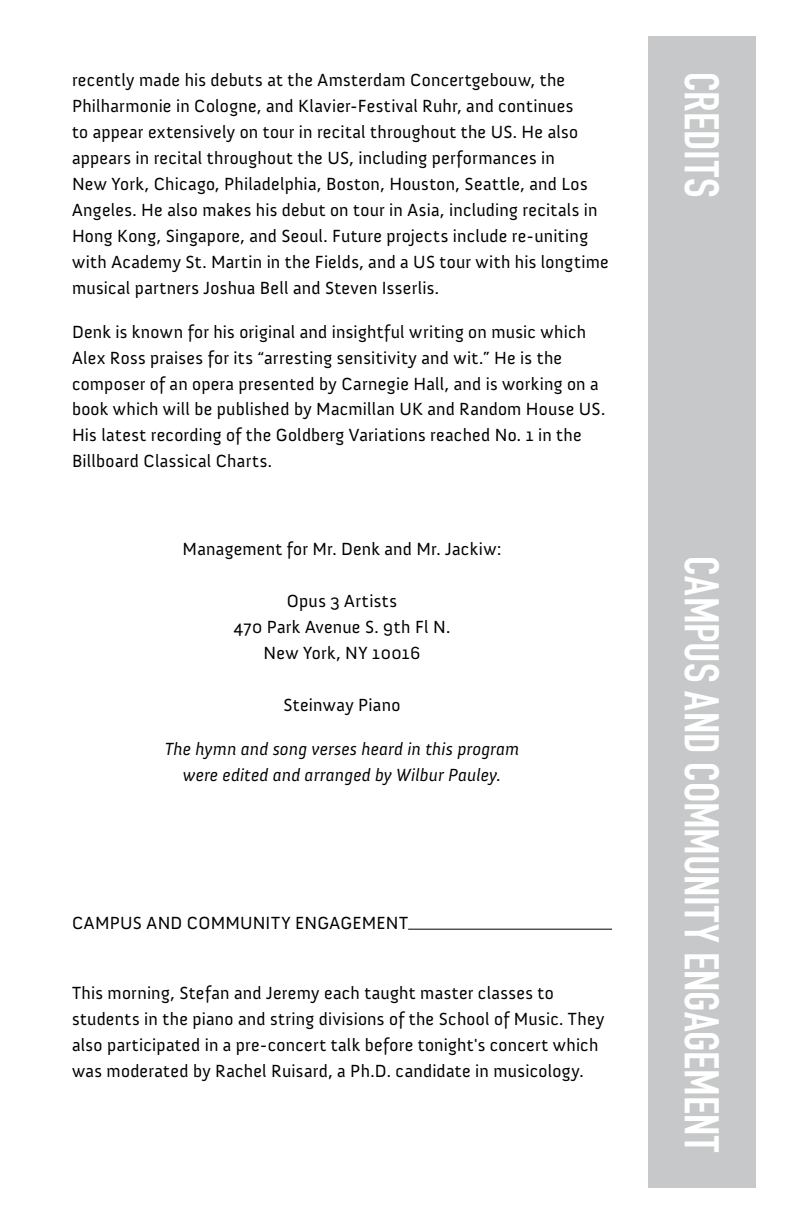
<style>
.page{position:relative;width:792px;height:1224px;background:#fff}
.page>*{position:absolute;margin:0;border:0;box-sizing:border-box;transform-origin:0 0}
.t1{font:700 48px "DIN Condensed";color:#fff}
.t2{font:18px/26px "Anivers";letter-spacing:.015em;color:#000}
.t3{font:italic 18px/26px "Anivers";letter-spacing:.01em;color:#000;text-align:center}
</style>
<div class="page">
<div style="left:648px;top:36px;width:108px;height:1152px;background:#c6c8ca"></div>
<hr style="left:408px;top:929px;width:204px;height:1px;background:#000">
<p class="t2" style="left:72px;top:67px;width:538px">recently made his debuts at the Amsterdam Concertgebouw, the Philharmonie in Cologne, and Klavier-Festival Ruhr, and continues<br>to appear extensively on tour in recital throughout the US. He also appears in recital throughout the US, including performances in<br>New York, Chicago, Philadelphia, Boston, Houston, Seattle, and Los Angeles. He also makes his debut on tour in Asia, including recitals in Hong Kong, Singapore, and Seoul. Future projects include re-uniting with Academy St. Martin in the Fields, and a US tour with his longtime musical partners Joshua Bell and Steven Isserlis.</p>
<p class="t2" style="left:72px;top:319px;width:535px">Denk is known for his original and insightful writing on music which Alex Ross praises for its “arresting sensitivity and wit.” He is the composer of an opera presented by Carnegie Hall, and is working on a book which will be published by Macmillan UK and Random House US.<br>His latest recording of the Goldberg Variations reached No. 1 in the Billboard Classical Charts.</p>
<p class="t2" style="left:183px;top:537px;width:320px">Management for Mr. Denk and Mr. Jackiw:</p>
<p class="t2" style="left:234px;top:589px;width:218px;text-align:center">Opus 3 Artists<br>470 Park Avenue S. 9th Fl N.<br>New York, NY 10016</p>
<p class="t2" style="left:284px;top:693px;width:118px">Steinway Piano</p>
<p class="t3" style="left:165px;top:737px;width:356px">The hymn and song verses heard in this program were edited and arranged by Wilbur Pauley.</p>
<p class="t2" style="left:72px;top:911px;width:338px">CAMPUS AND COMMUNITY ENGAGEMENT</p>
<p class="t2" style="left:72px;top:981px;width:534px">This morning, Stefan and Jeremy each taught master classes to students in the piano and string divisions of the School of Music. They also participated in a pre-concert talk before tonight's concert which was moderated by Rachel Ruisard, a Ph.D. candidate in musicology.</p>
<h1 class="t1" style="left:734px;top:72px;width:127px;rotate:90deg">CREDITS</h1>
<h1 class="t1" style="left:734px;top:556px;width:597px;rotate:90deg">CAMPUS AND COMMUNITY ENGAGEMENT</h1>
</div>
